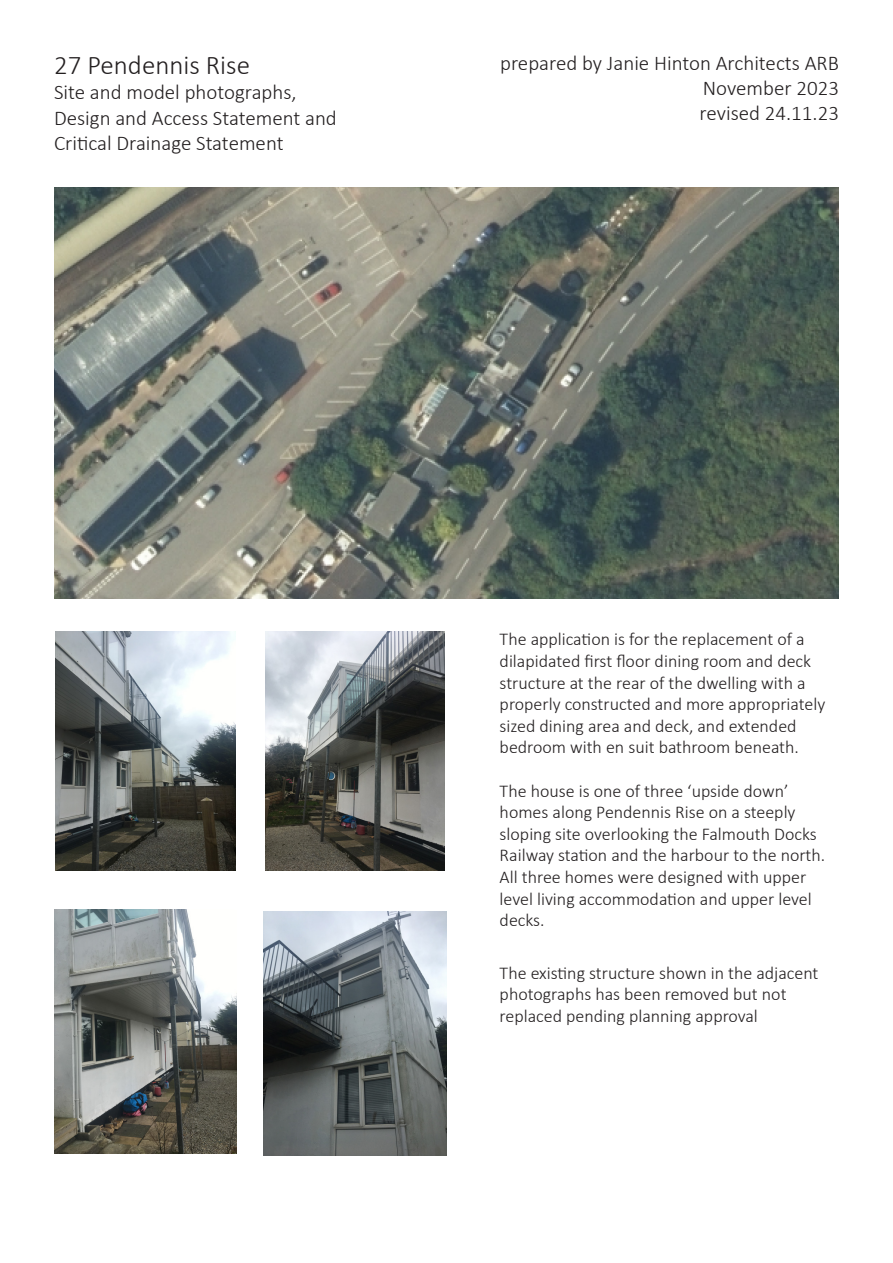
<style>
.page{position:relative;width:893px;height:1263px;background:#fff}
.page>*{position:absolute;margin:0;border:0;box-sizing:border-box;transform-origin:0 0}
.t1{font:300 27px "Calibri";color:#231f20}
.t2{font:300 21px "Calibri";color:#231f20}
.t3{font:300 18px/21.6px "Calibri";color:#231f20}
.t4{font:7.8px "Arial";color:#000}
.t5{font:6.45px "Arial";color:#000}
</style>
<div class="page">
<img style="left:265px;top:632px;width:180px;height:239px">
<img style="left:264px;top:912px;width:182px;height:243px">
<img style="left:54px;top:909px;width:183px;height:244px">
<img style="left:56px;top:631px;width:179px;height:239px">
<svg style="left:54px;top:187px;width:785px;height:411px;background:#6c746b"></svg>
<p class="t1" style="left:54px;top:49px;width:198px">27 Pendennis Rise</p>
<p class="t2" style="left:54px;top:79px;width:244px">Site and model photographs,</p>
<p class="t2" style="left:54px;top:105px;width:284px">Design and Access Statement and</p>
<p class="t2" style="left:54px;top:130px;width:231px">Critical Drainage Statement</p>
<p class="t2" style="left:500px;top:50px;width:340px">prepared by Janie Hinton Architects ARB</p>
<p class="t2" style="left:703px;top:75px;width:138px">November 2023</p>
<p class="t2" style="left:700px;top:100px;width:141px">revised 24.11.23</p>
<p class="t3" style="left:500px;top:628px;width:327px">The application is for the replacement of a dilapidated first floor dining room and deck structure at the rear of the dwelling with a properly constructed and more appropriately sized dining area and deck, and extended bedroom with en suit bathroom beneath.</p>
<p class="t3" style="left:500px;top:780px;width:327px">The house is one of three ‘upside down’ homes along Pendennis Rise on a steeply sloping site overlooking the Falmouth Docks Railway station and the harbour to the north.<br>All three homes were designed with upper level living accommodation and upper level decks.</p>
<p class="t3" style="left:500px;top:962px;width:320px">The existing structure shown in the adjacent photographs has been removed but not replaced pending planning approval</p>
<p class="t5" style="left:514px;top:677px;width:9px">35</p>
<p class="t5" style="left:543px;top:677px;width:9px">40</p>
<p class="t5" style="left:573px;top:677px;width:9px">45</p>
<p class="t4" style="left:600px;top:675px;width:19px">50 m</p>
</div>
